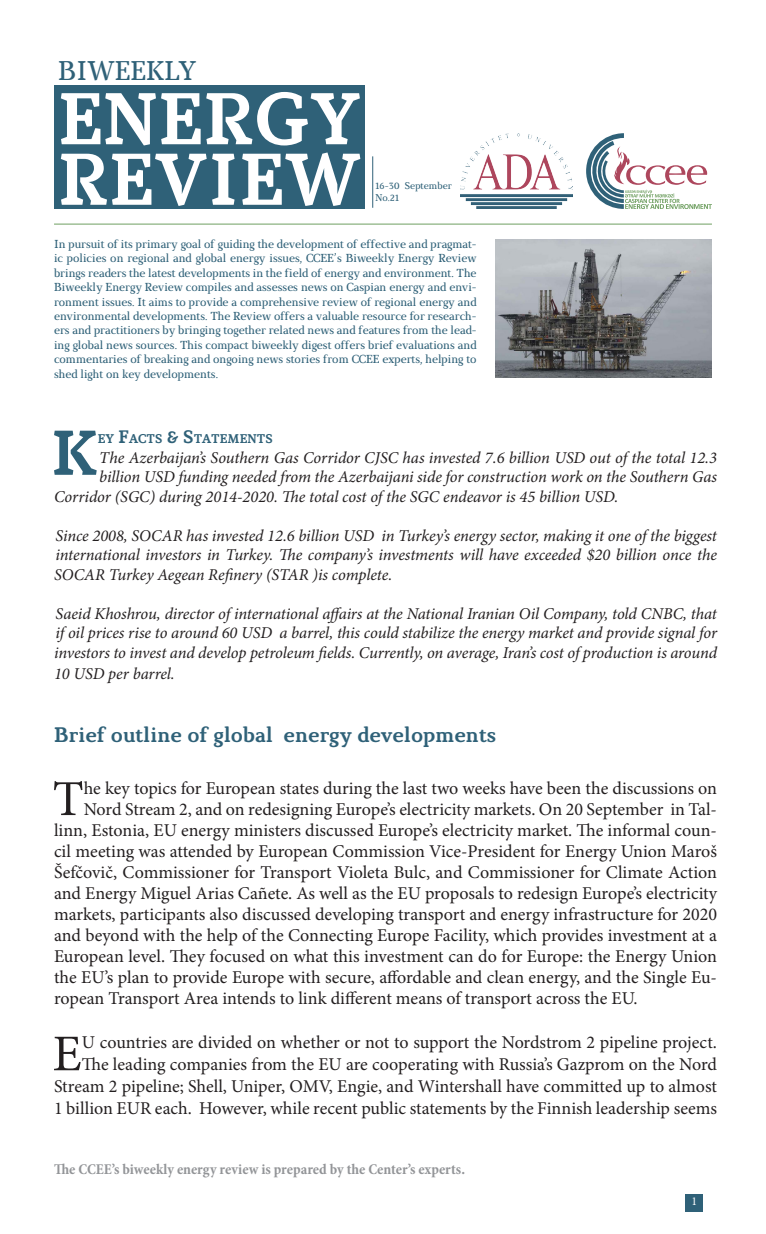
<style>
.page{position:relative;width:766px;height:1234px;background:#fff}
.page>*{position:absolute;margin:0;border:0;box-sizing:border-box;transform-origin:0 0}
.t1{font:700 72.9px/60.4px "Marta";letter-spacing:.01em;color:#fff}
.t2{font:700 63px "Marta";color:#2f6178}
.t3{font:51.45px "Minion Pro";color:#231f20}
.t4{font:50.25px "Minion Pro";color:#231f20}
.t5{font:27px "Marta";color:#2f6178}
.t6{font:700 21px "Marta";color:#2f6178}
.t7{font:18px/21.8px "Minion Pro";color:#231f20;text-align:right}
.t8{font:italic 16.5px/19.5px "Minion Pro";letter-spacing:-.005em;color:#231f20;text-align:justify}
.t9{font:700 condensed 15px "Minion Pro";color:#939598}
.t10{font:700 12.6px "Marta";color:#2f6178}
.t11{font:12px "Minion Pro";color:#fff}
.t12{font:11.55px/14.4px "Marta";color:#2f6178;text-align:justify}
.t13{font:9.75px "Marta";color:#2f6178}
.s1{font-size:18px}
</style>
<div class="page">
<img style="left:496px;top:239px;width:215px;height:138px">
<div style="left:54px;top:85px;width:310px;height:124px;background:#2f6178"></div>
<hr style="left:372px;top:156px;width:1px;height:52px;background:#2f6178">
<hr style="left:54px;top:224px;width:657px;height:1px;background:#6f9f61">
<svg style="left:586px;top:133px;width:125px;height:76px"></svg>
<img style="left:460px;top:133px;width:112px;height:76px">
<div style="left:685px;top:1193px;width:18px;height:18px;background:#2f6178"></div>
<h3 class="t5" style="left:58px;top:55px;width:140px">BIWEEKLY</h3>
<h1 class="t1" style="left:58px;top:89px;width:304px">ENERGY<br>REVIEW</h1>
<p class="t13" style="left:375px;top:179px;width:78px">16-30 September</p>
<p class="t13" style="left:375px;top:191px;width:25px">No.21</p>
<p class="t12" style="left:54px;top:237px;width:424px">In pursuit of its primary goal of guiding the development of effective and pragmat&shy;ic policies on regional and global energy issues, CCEE’s Biweekly Energy Review brings readers the latest developments in the field of energy and environment. The Biweekly Energy Review compiles and assesses news on Caspian energy and envi&shy;ronment issues. It aims to provide a comprehensive review of regional energy and environmental developments. The Review offers a valuable resource for research&shy;ers and practitioners by bringing together related news and features from the lead&shy;ing global news sources. This compact biweekly digest offers brief evaluations and commentaries of breaking and ongoing news stories from CCEE experts, helping to shed light on key developments.</p>
<p class="t2" style="left:52px;top:415px;width:47px">K</p>
<p class="t10" style="left:98px;top:431px;width:176px">EY <span class="s1">F</span>ACTS <span class="s1">&amp; S</span>TATEMENTS</p>
<p class="t8" style="left:99px;top:447px;width:619px">The Azerbaijan’s Southern Gas Corridor CJSC has invested 7.6 billion USD out of the total 12.3</p>
<p class="t8" style="left:99px;top:467px;width:619px">billion USD funding needed from the Azerbaijani side for construction work on the Southern Gas</p>
<p class="t8" style="left:54px;top:486px;width:565px">Corridor (SGC) during 2014-2020. The total cost of the SGC endeavor is 45 billion USD.</p>
<p class="t8" style="left:54px;top:525px;width:664px">Since 2008, SOCAR has invested 12.6 billion USD in Turkey’s energy sector, making it one of the biggest international investors in Turkey. The company’s investments will have exceeded $20 billion once the SOCAR Turkey Aegean Refinery (STAR )is complete.</p>
<p class="t8" style="left:54px;top:603px;width:664px">Saeid Khoshrou, director of international affairs at the National Iranian Oil Company, told CNBC, that if oil prices rise to around 60 USD a barrel, this could stabilize the energy market and provide signal for investors to invest and develop petroleum fields. Currently, on average, Iran’s cost of production is around</p>
<p class="t8" style="left:54px;top:663px;width:122px">10 USD per barrel.</p>
<p class="t6" style="left:54px;top:722px;width:444px">Brief outline of global energy developments</p>
<p class="t4" style="left:53px;top:765px;width:33px">T</p>
<p class="t7" style="left:84px;top:777px;width:634px">he key topics for European states during the last two weeks have been the discussions on</p>
<p class="t7" style="left:84px;top:798px;width:634px">Nord Stream 2, and on redesigning Europe’s electricity markets. On 20 September in Tal-</p>
<p class="t7" style="left:54px;top:819px;width:664px">linn, Estonia, EU energy ministers discussed Europe’s electricity market. The informal coun-</p>
<p class="t7" style="left:54px;top:840px;width:664px">cil meeting was attended by European Commission Vice-President for Energy Union Maroš</p>
<p class="t7" style="left:54px;top:861px;width:664px">Šefčovič, Commissioner for Transport Violeta Bulc, and Commissioner for Climate Action</p>
<p class="t7" style="left:54px;top:882px;width:664px">and Energy Miguel Arias Cañete. As well as the EU proposals to redesign Europe’s electricity</p>
<p class="t7" style="left:54px;top:903px;width:664px">markets, participants also discussed developing transport and energy infrastructure for 2020</p>
<p class="t7" style="left:54px;top:924px;width:664px">and beyond with the help of the Connecting Europe Facility, which provides investment at a</p>
<p class="t7" style="left:54px;top:945px;width:664px">European level. They focused on what this investment can do for Europe: the Energy Union</p>
<p class="t7" style="left:54px;top:966px;width:664px">the EU’s plan to provide Europe with secure, affordable and clean energy, and the Single Eu-</p>
<p class="t7" style="left:54px;top:987px;width:585px">ropean Transport Area intends to link different means of transport across the EU.</p>
<p class="t3" style="left:53px;top:1019px;width:31px">E</p>
<p class="t7" style="left:54px;top:1031px;width:664px">U countries are divided on whether or not to support the Nordstrom 2 pipeline project.<br>The leading companies from the EU are cooperating with Russia’s Gazprom on the Nord Stream 2 pipeline; Shell, Uniper, OMV, Engie, and Wintershall have committed up to almost 1 billion EUR each. However, while recent public statements by the Finnish leadership seems</p>
<p class="t9" style="left:54px;top:1158px;width:412px">The CCEE’s biweekly energy review is prepared by the Center’s experts.</p>
<p class="t11" style="left:691px;top:1192px;width:7px">1</p>
</div>
